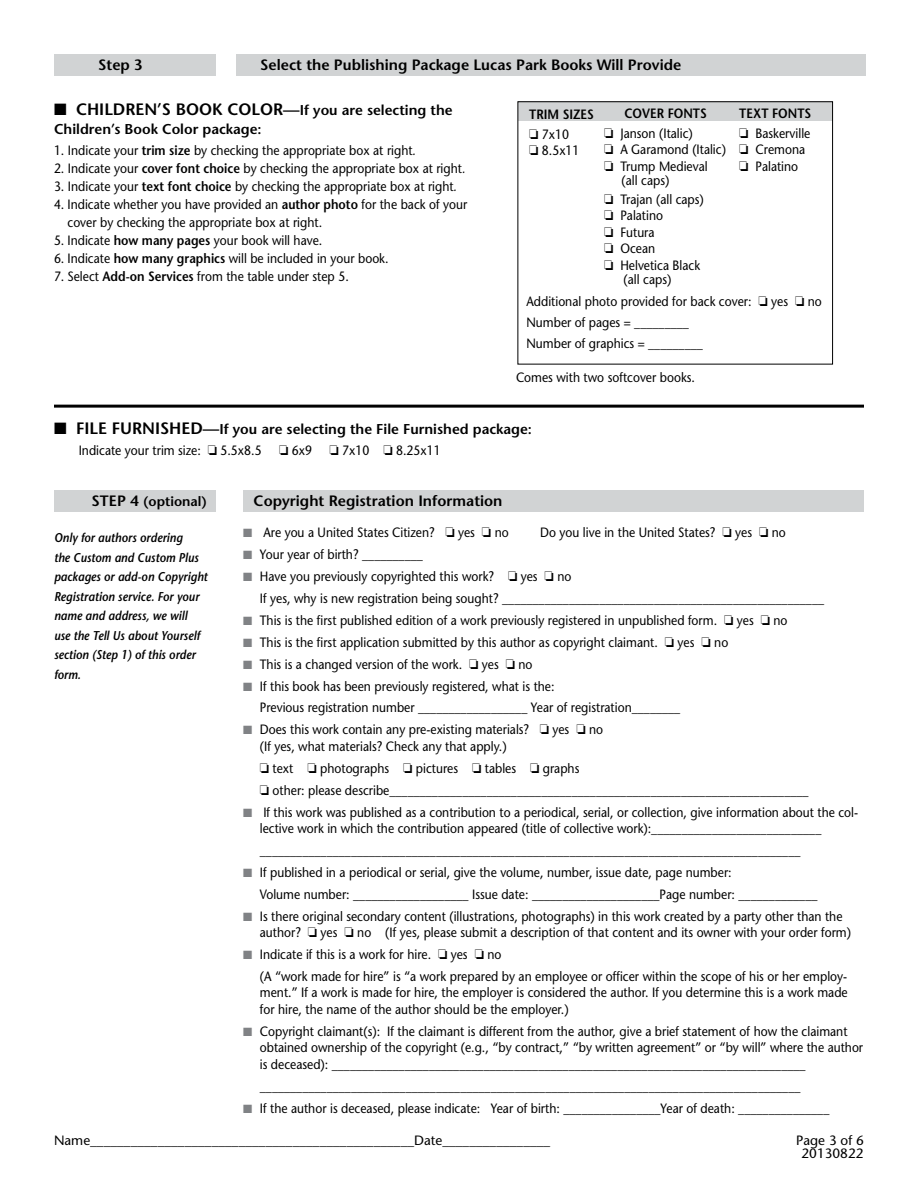
<style>
.page{position:relative;width:918px;height:1188px;background:#fff}
.page>*{position:absolute;margin:0;border:0;box-sizing:border-box;transform-origin:0 0}
.t1{font:600 16.5px "Stone Sans";color:#000}
.t2{font:600 15px "Stone Sans";color:#000}
.t3{font:600 14.25px "Stone Sans";color:#000}
.t4{font:13.5px/16.5px "Stone Sans";color:#000;scale:.9 1}
.t5{font:13.5px/13.5px "Stone Sans";color:#000;text-align:center}
.t6{font:600 13.5px "Stone Sans";color:#000}
.t7{font:600 13.5px/19.8px "Stone Sans";color:#000;scale:.9 1}
.t8{font:italic 600 12.75px/19.5px "Stone Sans";color:#000;scale:.9 1}
.s1{font-size:16.5px}
.s2{font-weight:600}
.s3{font-weight:400}
.s4{font-style:italic}
.s5{font-size:15px}
.s6{color:#808285}
</style>
<div class="page">
<div style="left:236px;top:54px;width:630px;height:22px;background:#d1d3d4"></div>
<div style="left:54px;top:54px;width:162px;height:22px;background:#d1d3d4"></div>
<div style="left:519px;top:101px;width:314px;height:20px;background:#d1d3d4"></div>
<div style="left:518px;top:101px;width:315px;height:263px;border:1px solid #000"></div>
<div style="left:54px;top:490px;width:162px;height:22px;background:#d1d3d4"></div>
<div style="left:243px;top:490px;width:621px;height:22px;background:#d1d3d4"></div>
<hr style="left:54px;top:405px;width:810px;height:3px;background:#000">
<p class="t2" style="left:98px;top:55px;width:46px">Step 3</p>
<p class="t2" style="left:260px;top:55px;width:423px">Select the Publishing Package Lucas Park Books Will Provide</p>
<p class="t7" style="left:529px;top:104px;width:10px">Trim</p>
<p class="t1" style="left:54px;top:99px;width:55px">■ Childr</p>
<p class="t1" style="left:135px;top:99px;width:53px">en’s book</p>
<p class="t1" style="left:228px;top:99px;width:12px">color</p>
<p class="t3" style="left:283px;top:101px;width:171px"><span class="s1">—</span>If you are selecting the</p>
<p class="t3" style="left:54px;top:120px;width:209px">Children’s Book Color package:</p>
<p class="t4" style="left:739px;top:103px;width:81px;line-height:19.8px"><span class="s2">TEXT FONTs<br></span>❏ Baskerville</p>
<p class="t4" style="left:739px;top:141px;width:75px">❏ Cremona ❏ Palatino</p>
<p class="t4" style="left:604px;top:103px;width:116px;line-height:19.8px;text-indent:20px"><span class="s2">cover FONTS </span>❏ Janson (Italic)</p>
<p class="t4" style="left:604px;top:141px;width:137px">❏ A Garamond (Italic) ❏ Trump Medieval</p>
<p class="t4" style="left:604px;top:171px;width:112px;line-height:18.6px;text-indent:17px">(all caps)<br>❏ Trajan (all caps)</p>
<p class="t4" style="left:604px;top:207px;width:108px">❏ Palatino<br>❏ Futura<br>❏ Ocean<br>❏ Helvetica Black</p>
<p class="t4" style="left:526px;top:268px;width:330px;line-height:22.4px;text-indent:97px">(all caps)<br>Additional photo provided for back cover: ❏ yes ❏ no</p>
<p class="t4" style="left:526px;top:312px;width:198px;line-height:21px">Number of pages = _________<br>Number of graphics = _________</p>
<p class="t7" style="left:529px;top:104px;width:72px;text-indent:34px">sizes ❏ <span class="s3">7x10</span></p>
<p class="t4" style="left:529px;top:142px;width:58px">❏ 8.5x11</p>
<p class="t4" style="left:54px;top:142px;width:404px">1. Indicate your <span class="s2">trim size</span> by checking the appropriate box at right<span class="s4">.</span></p>
<p class="t4" style="left:54px;top:160px;width:459px">2. Indicate your <span class="s2">cover font choice</span> by checking the appropriate box at right<span class="s4">.</span></p>
<p class="t4" style="left:54px;top:178px;width:449px">3. Indicate your <span class="s2">text font choice</span> by checking the appropriate box at right<span class="s4">.</span></p>
<p class="t4" style="left:67px;top:195px;width:446px;line-height:18px;text-indent:-13px">4. Indicate whether you have provided an <span class="s2">author photo</span> for the back of your cover by checking the appropriate box at right.</p>
<p class="t4" style="left:54px;top:232px;width:300px">5. Indicate <span class="s2">how many pages</span> your book will have.</p>
<p class="t4" style="left:54px;top:250px;width:373px">6. Indicate <span class="s2">how many graphics</span> will be included in your book.</p>
<p class="t4" style="left:54px;top:268px;width:329px">7. Select <span class="s2">Add-on Services</span> from the table under step 5.</p>
<p class="t4" style="left:516px;top:369px;width:200px">Comes with two softcover books.</p>
<p class="t1" style="left:54px;top:418px;width:69px">■ fil e fur</p>
<p class="t3" style="left:142px;top:420px;width:391px"><span class="s1">nis hed—</span>If you are selecting the File Furnished package:</p>
<p class="t4" style="left:79px;top:442px;width:205px">Indicate your trim size: ❏ 5.5x8.5</p>
<p class="t4" style="left:279px;top:442px;width:38px">❏ 6x9</p>
<p class="t4" style="left:330px;top:442px;width:125px">❏ 7x10 ❏ 8.25x11</p>
<p class="t6" style="left:92px;top:493px;width:117px"><span class="s5">Step 4</span> (optional)</p>
<p class="t2" style="left:254px;top:491px;width:250px">Copyright Registration Information</p>
<p class="t8" style="left:54px;top:528px;width:172px">Only for authors ordering<br>the Custom and Custom Plus packages or add-on Copyright<br>Registration service. For your name and address, we will<br>use the Tell Us about Yourself section (Step 1) of this order form.</p>
<p class="t4" style="left:243px;top:524px;width:297px"><span class="s6">■</span> Are you a United States Citizen? ❏ yes ❏ no</p>
<p class="t4" style="left:540px;top:524px;width:275px">Do you live in the United States? ❏ yes ❏ no</p>
<p class="t4" style="left:243px;top:546px;width:201px"><span class="s6">■</span> Your year of birth? __________</p>
<p class="t4" style="left:260px;top:565px;width:628px;line-height:21.9px;text-indent:-17px"><span class="s6">■</span> Have you previously copyrighted this work? ❏ yes ❏ no<br>If yes, why is new registration being sought? _____________________________________________________</p>
<p class="t4" style="left:243px;top:612px;width:607px"><span class="s6">■</span> This is the first published edition of a work previously registered in unpublished form. ❏ yes ❏ no</p>
<p class="t4" style="left:243px;top:634px;width:541px"><span class="s6">■</span> This is the first application submitted by this author as copyright claimant. ❏ yes ❏ no</p>
<p class="t4" style="left:243px;top:656px;width:323px"><span class="s6">■</span> This is a changed version of the work. ❏ yes ❏ no</p>
<p class="t4" style="left:260px;top:675px;width:469px;line-height:21.9px;text-indent:-17px"><span class="s6">■</span> If this book has been previously registered, what is the:<br>Previous registration number __________________ Year of registration________</p>
<p class="t4" style="left:260px;top:721px;width:383px;text-indent:-17px"><span class="s6">■</span> Does this work contain any pre-existing materials? ❏ yes ❏ no (If yes, what materials? Check any that apply.)</p>
<p class="t4" style="left:260px;top:757px;width:611px;line-height:21.9px">❏ text ❏ photographs ❏ pictures ❏ tables ❏ graphs<br>❏ other: please describe_____________________________________________________________________</p>
<p class="t4" style="left:260px;top:803px;width:666px;text-indent:-17px"><span class="s6">■</span> If this work was published as a contribution to a periodical, serial, or collection, give information about the col&shy;lective work in which the contribution appeared (title of collective work):____________________________</p>
<p class="t4" style="left:260px;top:842px;width:602px">_________________________________________________________________________________________</p>
<p class="t4" style="left:260px;top:861px;width:621px;line-height:21.9px;text-indent:-17px"><span class="s6">■</span> If published in a periodical or serial, give the volume, number, issue date, page number:<br>Volume number: ___________________ Issue date: _____________________Page number: _____________</p>
<p class="t4" style="left:260px;top:908px;width:658px;text-indent:-17px"><span class="s6">■</span> Is there original secondary content (illustrations, photographs) in this work created by a party other than the author? ❏ yes ❏ no (If yes, please submit a description of that content and its owner with your order form)</p>
<p class="t4" style="left:260px;top:943px;width:654px;line-height:21.9px;text-indent:-17px"><span class="s6">■</span> Indicate if this is a work for hire. ❏ yes ❏ no<br>(A “work made for hire” is “a work prepared by an employee or officer within the scope of his or her employ-</p>
<p class="t4" style="left:260px;top:984px;width:655px">ment.” If a work is made for hire, the employer is considered the author. If you determine this is a work made for hire, the name of the author should be the employer.)</p>
<p class="t4" style="left:260px;top:1023px;width:672px;text-indent:-17px"><span class="s6">■</span> Copyright claimant(s): If the claimant is different from the author, give a brief statement of how the claimant obtained ownership of the copyright (e.g., “by contract,” “by written agreement” or “by will” where the author is deceased): ______________________________________________________________________________</p>
<p class="t4" style="left:260px;top:1078px;width:602px">_________________________________________________________________________________________</p>
<p class="t4" style="left:243px;top:1100px;width:653px"><span class="s6">■</span> If the author is deceased, please indicate: Year of birth: ________________Year of death: _______________</p>
<p class="t5" style="left:54px;top:1133px;width:498px">Name________________________________________________Date________________</p>
<p class="t5" style="left:796px;top:1133px;width:69px">Page 3 of 6<br>20130822</p>
</div>
